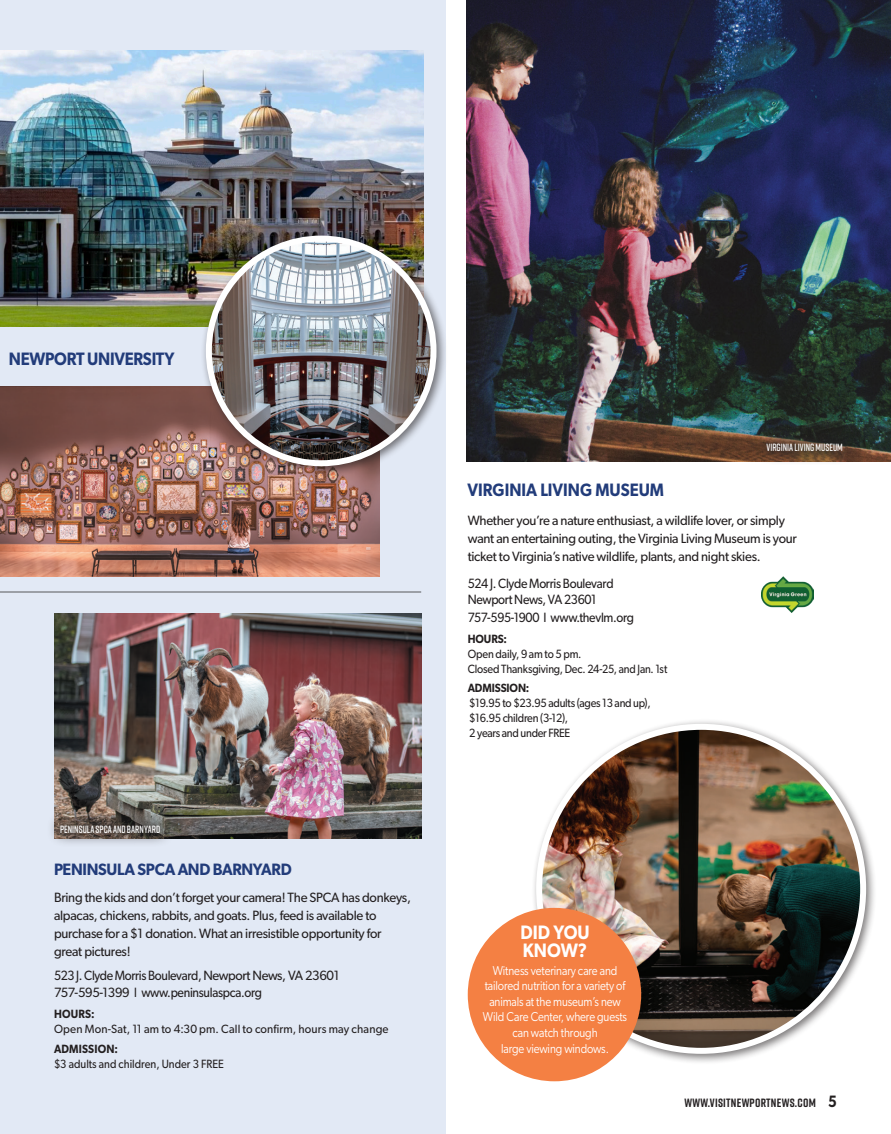
<style>
.page{position:relative;width:891px;height:1134px;background:#fff}
.page>*{position:absolute;margin:0;border:0;box-sizing:border-box;transform-origin:0 0}
.t1{font:600 19.5px "Gibson";color:#fff;scale:.9 1}
.t2{font:600 18px "Gibson";letter-spacing:-.005em;color:#223c7a;scale:.9 1}
.t3{font:600 16.5px "Gibson";letter-spacing:-.02em;color:#223c7a;scale:.95 1}
.t4{font:13.5px/18px "Gibson";letter-spacing:-.02em;color:#231f20;scale:.96 1}
.t5{font:13.5px/17.1px "Gibson";letter-spacing:-.02em;color:#231f20;scale:.9 1}
.t6{font:12.9px/15.6px "Gibson";letter-spacing:-.01em;color:#fff;text-align:center;scale:.87 1}
.t7{font:12px/15px "Gibson";letter-spacing:-.01em;color:#231f20;scale:.9 1}
.t8{font:12px "Gibson";letter-spacing:.015em;color:#231f20;scale:.95 1}
.t9{font:600 12px "Gibson";letter-spacing:.005em;color:#231f20;scale:.9 1}
.t10{font:700 12px "Rift";letter-spacing:.02em;color:#231f20}
.t11{font:600 10.5px "Rift Soft";letter-spacing:.005em;color:#fff;scale:.9 1}
.s1{font-family:"Gibson";font-weight:600;font-size:16.5px}
</style>
<div class="page">
<div style="left:0;top:0;width:446px;height:1134px;background:#e2e9f5"></div>
<img style="left:467px;top:0;width:424px;height:461px">
<div style="left:753px;top:429px;width:104px;height:36px;background:#231f20;opacity:.72"></div>
<img style="left:0;top:50px;width:424px;height:277px">
<img style="left:54px;top:614px;width:367px;height:225px">
<div style="left:46px;top:811px;width:129px;height:36px;background:#231f20;opacity:.72"></div>
<img style="left:0;top:387px;width:379px;height:190px">
<div style="left:201px;top:230px;width:246px;height:247px;background:#231f20;opacity:.6"></div>
<img style="left:209px;top:239px;width:225px;height:224px;border-radius:112px">
<div style="left:206px;top:236px;width:231px;height:230px;border:6px solid #fff;border-radius:50%"></div>
<hr style="left:0;top:592px;width:421px;height:1px;background:#57585a">
<div style="left:531px;top:719px;width:346px;height:346px;background:#231f20;opacity:.6"></div>
<img style="left:539px;top:727px;width:324px;height:324px;border-radius:162px">
<div style="left:468px;top:908px;width:173px;height:173px;background:#f48043;border-radius:50%"></div>
<img style="left:762px;top:576px;width:51px;height:37px">
<h2 class="t2" style="left:9px;top:348px;width:186px">NEWPORT UNIVERSITY</h2>
<p class="t11" style="left:60px;top:822px;width:113px">PENINSULA SPCA AND BARNYARD</p>
<p class="t3" style="left:54px;top:860px;width:252px">PENINSULA SPCA AND BARNYARD</p>
<p class="t4" style="left:54px;top:888px;width:373px">Bring the kids and don’t forget your camera! The SPCA has donkeys, alpacas, chickens, rabbits, and goats. Plus, feed is available to purchase for a $1 donation. What an irresistible opportunity for great pictures!</p>
<p class="t5" style="left:54px;top:966px;width:319px;line-height:17.5px">523 J. Clyde Morris Boulevard, Newport News, VA 23601<br>757-595-1399 I www.peninsulaspca.org</p>
<p class="t9" style="left:54px;top:1007px;width:47px">HOURS:</p>
<p class="t8" style="left:54px;top:1022px;width:354px">Open Mon-Sat, 11 am to 4:30 pm. Call to confirm, hours may change</p>
<p class="t9" style="left:54px;top:1041px;width:73px">ADMISSION:</p>
<p class="t7" style="left:54px;top:1056px;width:190px">$3 adults and children, Under 3 FREE</p>
<p class="t2" style="left:468px;top:479px;width:220px">VIRGINIA LIVING MUSEUM</p>
<p class="t11" style="left:767px;top:439px;width:86px">VIRGINIA LIVING MUSEUM</p>
<p class="t4" style="left:468px;top:512px;width:344px">Whether you’re a nature enthusiast, a wildlife lover, or simply want an entertaining outing, the Virginia Living Museum is your ticket to Virginia’s native wildlife, plants, and night skies.</p>
<p class="t5" style="left:468px;top:574px;width:186px">524 J. Clyde Morris Boulevard<br>Newport News, VA 23601<br>757-595-1900 I www.thevlm.org</p>
<p class="t9" style="left:468px;top:631px;width:45px">HOURS:</p>
<p class="t7" style="left:468px;top:646px;width:223px">Open daily, 9 am to 5 pm.<br>Closed Thanksgiving, Dec. 24-25, and Jan. 1st</p>
<p class="t9" style="left:468px;top:681px;width:70px">ADMISSION:</p>
<p class="t7" style="left:469px;top:695px;width:203px">$19.95 to $23.95 adults (ages 13 and up), $16.95 children (3-12),<br>2 years and under FREE</p>
<p class="t1" style="left:520px;top:921px;width:79px">DID YOU</p>
<p class="t1" style="left:523px;top:939px;width:73px">KNOW?</p>
<p class="t6" style="left:483px;top:962px;width:167px">Witness veterinary care and tailored nutrition for a variety of animals at the museum’s new<br>Wild Care Center, where guests can watch through</p>
<p class="t6" style="left:501px;top:1040px;width:126px">large viewing windows.</p>
<p class="t10" style="left:685px;top:1094px;width:154px">WWW.VISITNEWPORTNEWS.COM <span class="s1">5</span></p>
</div>
